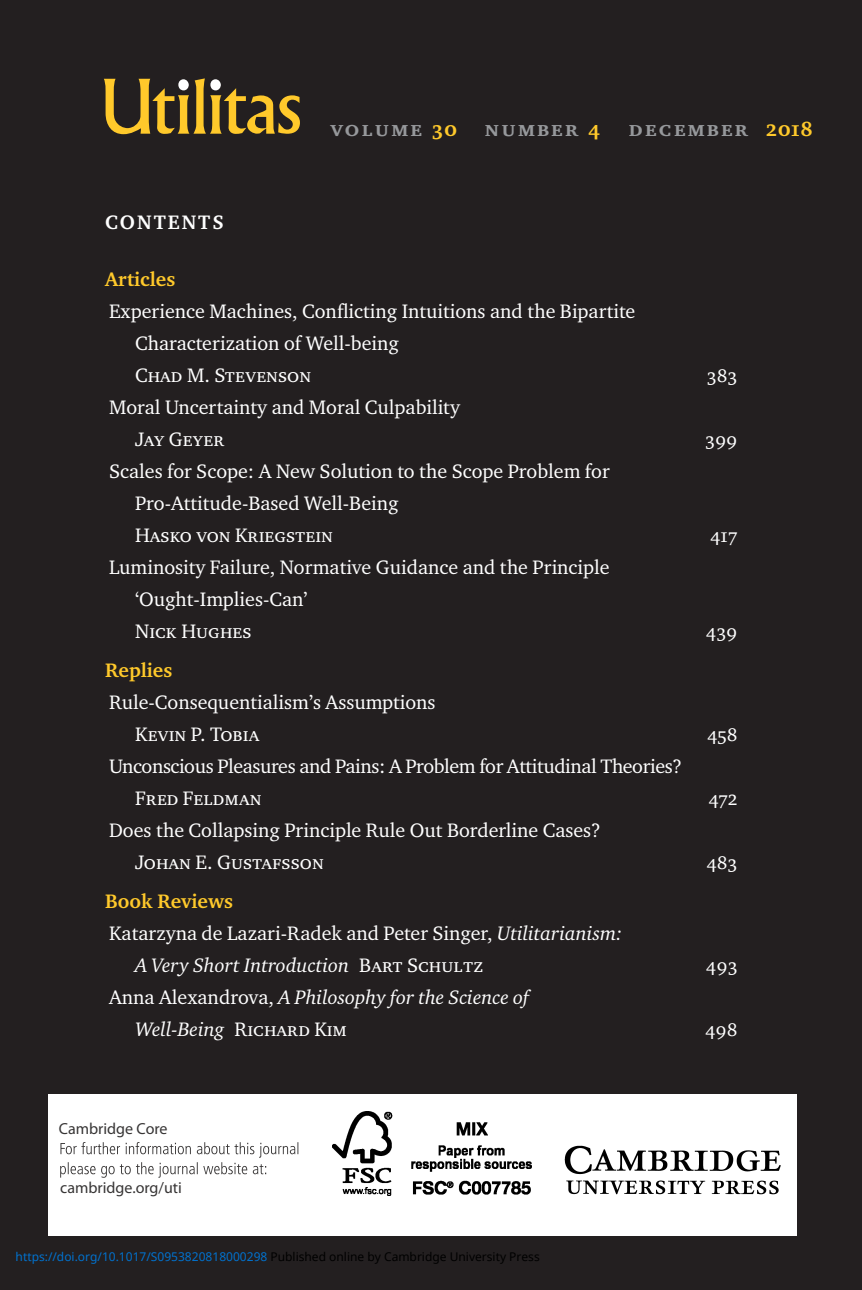
<style>
.page{position:relative;width:862px;height:1290px;background:#fff}
.page>*{position:absolute;margin:0;border:0;box-sizing:border-box;transform-origin:0 0}
.t1{font:73.2px "Albertus";letter-spacing:-.035em;color:#ffc92b}
.t2{font:22px "Charter ITC Bold SC";letter-spacing:.1em;color:#96989b}
.t3{font:20px/32px "Charter ITC";color:#fff}
.t4{font:italic 20px/32px "Charter ITC";color:#fff}
.t5{font:20px/32px "Charter ITC";letter-spacing:-.02em;color:#fff}
.t6{font:20px "Charter ITC Regu SC";color:#fff}
.t7{font:700 20px "Charter ITC";color:#ffc92b}
.t8{font:700 20px "Charter ITC";letter-spacing:.1em;color:#fff}
.t9{font:16px "Myriad Pro";color:#373535}
.t10{font:12px "Noto Sans";color:#0172cf}
.s1{color:#ffc92b}
.s2{font-family:"Charter ITC Regu SC"}
.s3{font-style:italic}
.s4{font-family:"Charter ITC Regu SC";font-style:normal}
.s5{font-style:normal}
.s6{color:#000}
</style>
<div class="page">
<div style="left:0;top:0;width:861px;height:1290px;background:#231f20"></div>
<div style="left:178px;top:79px;width:11px;height:11px;background:#fff;border-radius:50%"></div>
<div style="left:210px;top:79px;width:11px;height:11px;background:#fff;border-radius:50%"></div>
<div style="left:48px;top:1094px;width:749px;height:141px;background:#fff"></div>
<img style="left:564px;top:1145px;width:217px;height:50px">
<svg style="left:60px;top:1142px;width:238px;height:35px"></svg>
<img style="left:332px;top:1111px;width:199px;height:85px">
<p class="t1" style="left:100px;top:77px;width:203px">Utılıtas</p>
<p class="t8" style="left:105px;top:213px;width:120px">CONTENTS</p>
<p class="t2" style="left:330px;top:116px;width:128px">volume <span class="s1">30</span></p>
<p class="t2" style="left:485px;top:116px;width:117px">number <span class="s1">4</span></p>
<p class="t2" style="left:629px;top:116px;width:185px">december <span class="s1">2018</span></p>
<p class="t7" style="left:105px;top:270px;width:72px">Articles</p>
<p class="t3" style="left:109px;top:296px;width:527px">Experience Machines, Conflicting Intuitions and the Bipartite</p>
<p class="t3" style="left:135px;top:328px;width:265px">Characterization of Well-being</p>
<p class="t6" style="left:135px;top:363px;width:177px">Chad M. Stevenson</p>
<p class="t6" style="left:706px;top:363px;width:32px">383</p>
<p class="t3" style="left:135px;top:392px;width:326px;text-indent:-26px">Moral Uncertainty and Moral Culpability<br><span class="s2">Jay Geyer</span></p>
<p class="t6" style="left:705px;top:427px;width:34px">399</p>
<p class="t3" style="left:135px;top:456px;width:476px;text-indent:-26px">Scales for Scope: A New Solution to the Scope Problem for<br>Pro-Attitude-Based Well-Being<br><span class="s2">Hasko von Kriegstein</span></p>
<p class="t3" style="left:135px;top:552px;width:476px;text-indent:-26px">Luminosity Failure, Normative Guidance and the Principle ‘Ought-Implies-Can’<br><span class="s2">Nick Hughes</span></p>
<p class="t6" style="left:710px;top:523px;width:28px">417</p>
<p class="t6" style="left:706px;top:619px;width:33px">439</p>
<p class="t7" style="left:105px;top:661px;width:69px">Replies</p>
<p class="t3" style="left:109px;top:687px;width:328px">Rule-Consequentialism’s Assumptions</p>
<p class="t6" style="left:135px;top:722px;width:126px">Kevin P. Tobia</p>
<p class="t6" style="left:707px;top:722px;width:32px">458</p>
<p class="t5" style="left:135px;top:751px;width:548px;text-indent:-26px">Unconscious Pleasures and Pains: A Problem for Attitudinal Theories?<br><span class="s2">Fred Feldman</span></p>
<p class="t6" style="left:708px;top:786px;width:30px">472</p>
<p class="t3" style="left:135px;top:815px;width:467px;text-indent:-26px">Does the Collapsing Principle Rule Out Borderline Cases?<br><span class="s2">Johan E. Gustafsson</span></p>
<p class="t6" style="left:706px;top:850px;width:32px">483</p>
<p class="t7" style="left:105px;top:893px;width:129px">Book Reviews</p>
<p class="t3" style="left:109px;top:919px;width:514px">Katarzyna de Lazari-Radek and Peter Singer, <span class="s3">Utilitarianism:</span></p>
<p class="t4" style="left:135px;top:951px;width:350px">A Very Short Introduction <span class="s4">Bart Schultz</span></p>
<p class="t6" style="left:706px;top:954px;width:33px">493</p>
<p class="t4" style="left:135px;top:983px;width:395px;text-indent:-26px"><span class="s5">Anna Alexandrova,</span> A Philosophy for the Science of<br>Well-Being <span class="s4">Richard Kim</span></p>
<p class="t6" style="left:705px;top:1018px;width:34px">498</p>
<p class="t9" style="left:59px;top:1122px;width:110px">Cambridge Core</p>
<p class="t9" style="left:60px;top:1182px;width:123px">cambridge.org/uti</p>
<p class="t10" style="left:16px;top:1248px;width:525px">https://doi.org/10.1017/S0953820818000298 <span class="s6">Published online by Cambridge University Press</span></p>
</div>
